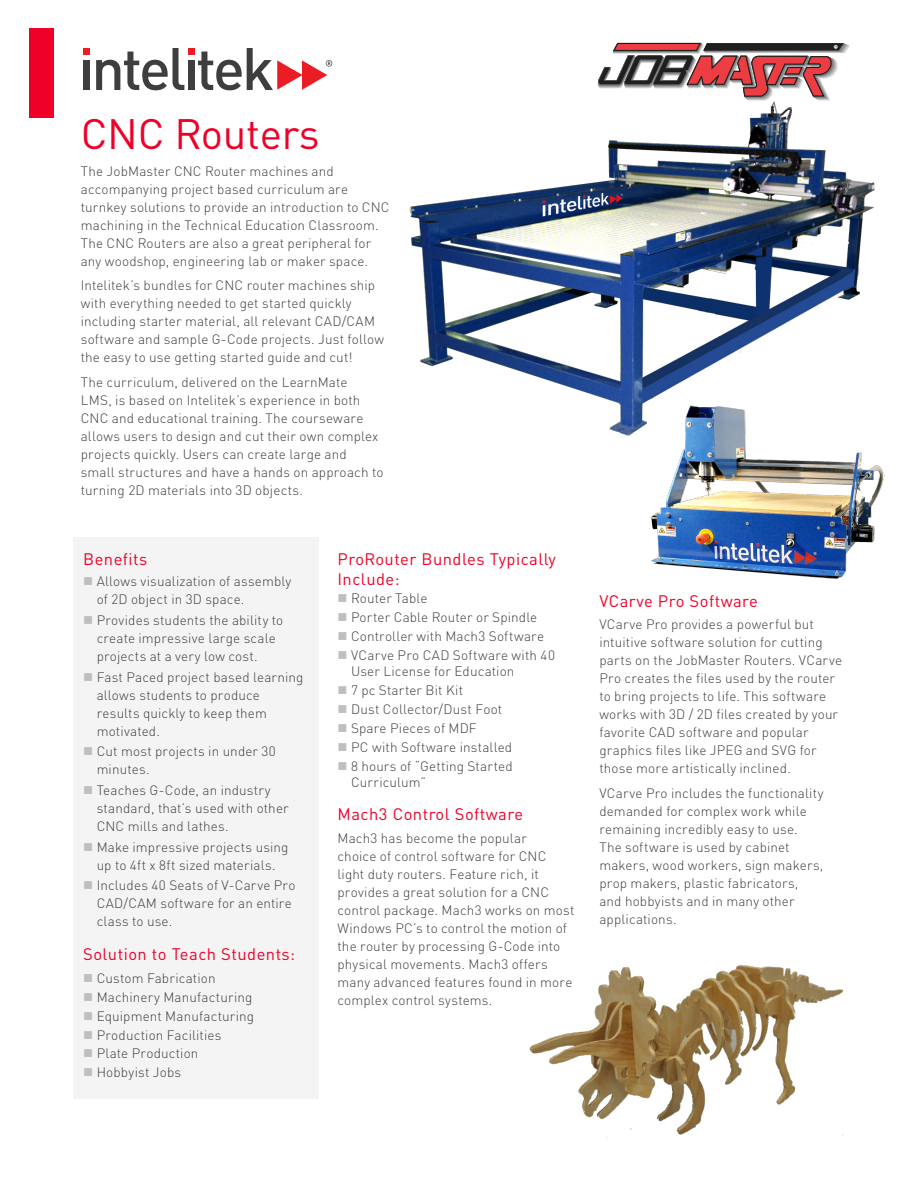
<style>
.page{position:relative;width:918px;height:1188px;background:#fff}
.page>*{position:absolute;margin:0;border:0;box-sizing:border-box;transform-origin:0 0}
._14_DS_header1{font:42px "DINOT";letter-spacing:-.005em;color:#ee0028}
._14_DS_Header3{font:16.5px/19.8px "DINOT";letter-spacing:.03em;color:#ee0028}
._14_DS_bodytext{font:300 13.5px/18px "DINOT";letter-spacing:.01em;color:#3e3e3f}
</style>
<div class="page">
<div style="left:84px;top:60px;width:6px;height:30px;background:#3e3e3f"></div>
<div style="left:83px;top:48px;width:7px;height:6px;background:#ea1d25"></div>
<svg style="left:96px;top:48px;width:236px;height:42px"></svg>
<div style="left:30px;top:28px;width:24px;height:89px;background:#ee0028"></div>
<div style="left:73px;top:538px;width:246px;height:561px;background:#f4f4f4"></div>
<svg style="left:598px;top:42px;width:252px;height:52px"></svg>
<img style="left:651px;top:453px;width:234px;height:127px">
<img style="left:409px;top:94px;width:466px;height:359px">
<img style="left:529px;top:965px;width:314px;height:171px">
<p class="_14_DS_header1" style="left:81px;top:108px;width:240px">CNC Routers</p>
<p class="_14_DS_bodytext" style="left:81px;top:162px;width:310px">The JobMaster CNC Router machines and accompanying project based curriculum are turnkey solutions to provide an introduction to CNC machining in the Technical Education Classroom.<br>The CNC Routers are also a great peripheral for any woodshop, engineering lab or maker space.</p>
<p class="_14_DS_bodytext" style="left:81px;top:276px;width:305px">Intelitek s’ bundles for CNC router machines ship with everything needed to get started quickly including starter material, all relevant CAD/CAM software and sample G-Code projects. Just follow the easy to use getting started guide and cut!</p>
<p class="_14_DS_bodytext" style="left:81px;top:373px;width:304px">The curriculum, delivered on the LearnMate<br>LMS is, based on Intelitek s’ experience in both CNC and educational training. The courseware allows users to design and cut their own complex projects quickly. Users can create large and small structures and have a hands on approach to turning D2 materials into D3 objects.</p>
<p class="_14_DS_Header3" style="left:83px;top:549px;width:66px">Benefits</p>
<p class="_14_DS_bodytext" style="left:97px;top:572px;width:196px">Allows visualization of assembly of D2 object in D3 space.</p>
<p class="_14_DS_bodytext" style="left:97px;top:611px;width:188px">Provides students the ability to create impressive large scale projects at a very low cost.</p>
<p class="_14_DS_bodytext" style="left:97px;top:668px;width:208px">Fast Paced project based learning allows students to produce results quickly to keep them motivated.</p>
<p class="_14_DS_bodytext" style="left:97px;top:742px;width:181px">Cut most projects in under 30 minutes.</p>
<p class="_14_DS_bodytext" style="left:97px;top:781px;width:194px">Teaches G-Code, an industry standard, that s’ used with other<br>CNC mills and lathes.</p>
<p class="_14_DS_bodytext" style="left:97px;top:838px;width:193px">Make impressive projects using up to 4ft 8x ft sized materials.</p>
<p class="_14_DS_bodytext" style="left:97px;top:876px;width:200px">Includes 40 Seats of -V Carve Pro<br>CAD/CAM software for an entire class to use.</p>
<p class="_14_DS_Header3" style="left:83px;top:944px;width:214px">Solution to Teach Students:</p>
<p class="_14_DS_bodytext" style="left:97px;top:969px;width:120px">Custom Fabrication</p>
<p class="_14_DS_bodytext" style="left:97px;top:988px;width:157px">Machinery Manufacturing</p>
<p class="_14_DS_bodytext" style="left:97px;top:1007px;width:159px">Equipment Manufacturing</p>
<p class="_14_DS_bodytext" style="left:97px;top:1026px;width:126px">Production Facilities</p>
<p class="_14_DS_bodytext" style="left:97px;top:1044px;width:103px">Plate Production</p>
<p class="_14_DS_bodytext" style="left:97px;top:1063px;width:86px">Hobbyist Jobs</p>
<p class="_14_DS_Header3" style="left:338px;top:549px;width:220px">ProRouter Bundles Typically<br>Include:</p>
<p class="_14_DS_bodytext" style="left:351px;top:589px;width:78px">Router Table</p>
<p class="_14_DS_bodytext" style="left:351px;top:608px;width:188px">Porter Cable Router or Spindle</p>
<p class="_14_DS_bodytext" style="left:351px;top:627px;width:195px">Controller with Mach3 Software</p>
<p class="_14_DS_bodytext" style="left:351px;top:647px;width:206px;line-height:16.2px">VCarve Pro CAD Software with 40<br>User License for Education</p>
<p class="_14_DS_bodytext" style="left:351px;top:681px;width:114px">7 pc Starter Bit Kit</p>
<p class="_14_DS_bodytext" style="left:351px;top:700px;width:153px">Dust Collector/Dust Foot</p>
<p class="_14_DS_bodytext" style="left:351px;top:719px;width:127px">Spare Pieces of MDF</p>
<p class="_14_DS_bodytext" style="left:351px;top:738px;width:163px">PC with Software installed</p>
<p class="_14_DS_bodytext" style="left:351px;top:758px;width:163px;line-height:16.2px">8 hours of “Getting Started<br>Curriculum“</p>
<p class="_14_DS_Header3" style="left:338px;top:804px;width:187px">Mach3 Control Software</p>
<p class="_14_DS_bodytext" style="left:338px;top:829px;width:239px">Mach3 has become the popular<br>choice of control software for CNC light duty routers. Feature rich it, provides a great solution for a CNC control package. Mach3 works on most Windows PC t os’ control the motion of the router by processing G-Code into physical movements. Mach3 offers many advanced features found in more complex control systems.</p>
<p class="_14_DS_Header3" style="left:599px;top:590px;width:160px">VCarve Pro Software</p>
<p class="_14_DS_bodytext" style="left:599px;top:615px;width:244px">VCarve Pro provides a powerful but intuitive software solution for cutting parts on the JobMaster Routers. VCarve Pro creates the files used by the router to bring projects to life. This software works with D3 D2/ files created by your favorite CAD software and popular graphics files like JPEG and SVG for those more artistically inclined.</p>
<p class="_14_DS_bodytext" style="left:599px;top:784px;width:226px">VCarve Pro includes the functionality demanded for complex work while remaining incredibly easy to use.<br>The software is used by cabinet makers, wood workers, sign makers, prop makers, plastic fabricators, and hobbyists and in many other applications.</p>
</div>
